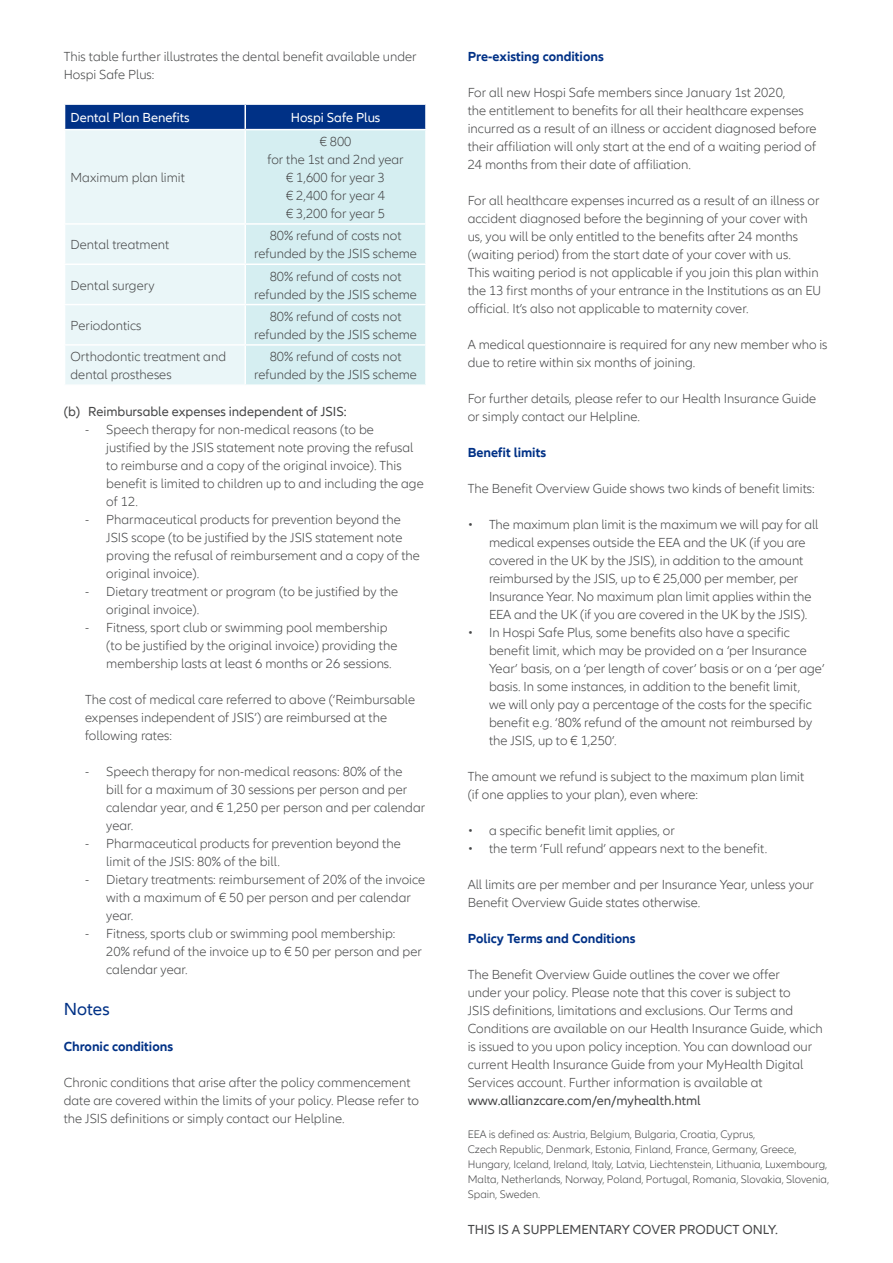
<style>
.page{position:relative;width:893px;height:1263px;background:#fff}
.page>*{position:absolute;margin:0;border:0;box-sizing:border-box;transform-origin:0 0}
.t1{font:18px "Allianz Neo";color:#003186}
.t2{font:300 13.5px/18px "Allianz Neo";color:#454647}
.t3{font:13.5px "Allianz Neo";color:#454647}
.t4{font:700 13.5px "Allianz Neo";color:#003186}
.t5{font:13.5px "Allianz Neo";color:#fff}
.t6{font:300 11.25px/15px "Allianz Neo";color:#454647}
.s1{font-weight:400}
</style>
<div class="page">
<div style="left:65px;top:130px;width:179px;height:254px;background:#eaf6f8"></div>
<div style="left:246px;top:130px;width:179px;height:254px;background:#d5eef1"></div>
<div style="left:64px;top:104px;width:361px;height:25px;background:#003186"></div>
<hr style="left:245px;top:103px;width:182px;height:2px;background:#fff">
<hr style="left:244px;top:105px;width:2px;height:24px;background:#fff">
<hr style="left:64px;top:223px;width:181px;height:2px;background:#fff">
<hr style="left:245px;top:223px;width:182px;height:2px;background:#fff">
<hr style="left:64px;top:263px;width:181px;height:2px;background:#fff">
<hr style="left:245px;top:263px;width:182px;height:2px;background:#fff">
<hr style="left:64px;top:304px;width:181px;height:1px;background:#fff">
<hr style="left:245px;top:304px;width:182px;height:1px;background:#fff">
<hr style="left:64px;top:344px;width:181px;height:2px;background:#fff">
<hr style="left:245px;top:344px;width:182px;height:2px;background:#fff">
<p class="t2" style="left:64px;top:48px;width:354px">This table further illustrates the dental benefit available under<br>Hospi Safe Plus:</p>
<p class="t5" style="left:71px;top:110px;width:121px">Dental Plan Benefits</p>
<p class="t5" style="left:291px;top:110px;width:91px">Hospi Safe Plus</p>
<p class="t2" style="left:71px;top:169px;width:116px">Maximum plan limit</p>
<p class="t2" style="left:320px;top:133px;width:33px">€ 800</p>
<p class="t2" style="left:267px;top:151px;width:138px">for the 1st and 2nd year</p>
<p class="t2" style="left:286px;top:169px;width:100px">€ 1,600 for year 3</p>
<p class="t2" style="left:286px;top:187px;width:100px">€ 2,400 for year 4</p>
<p class="t2" style="left:286px;top:205px;width:100px">€ 3,200 for year 5</p>
<p class="t2" style="left:71px;top:236px;width:100px">Dental treatment</p>
<p class="t2" style="left:254px;top:227px;width:164px;text-align:center">80% refund of costs not refunded by the JSIS scheme</p>
<p class="t2" style="left:71px;top:276px;width:85px">Dental surgery</p>
<p class="t2" style="left:254px;top:267px;width:164px;text-align:center">80% refund of costs not refunded by the JSIS scheme</p>
<p class="t2" style="left:71px;top:317px;width:72px">Periodontics</p>
<p class="t2" style="left:254px;top:308px;width:164px;text-align:center">80% refund of costs not refunded by the JSIS scheme</p>
<p class="t2" style="left:71px;top:348px;width:157px">Orthodontic treatment and dental prostheses</p>
<p class="t2" style="left:254px;top:348px;width:164px;text-align:center">80% refund of costs not refunded by the JSIS scheme</p>
<p class="t3" style="left:64px;top:404px;width:284px">(b) Reimbursable expenses independent of JSIS:</p>
<p class="t2" style="left:106px;top:421px;width:319px;text-indent:-21px">- Speech therapy for non-medical reasons (to be<br>justified by the JSIS statement note proving the refusal to reimburse and a copy of the original invoice). This benefit is limited to children up to and including the age of 12.</p>
<p class="t2" style="left:106px;top:511px;width:315px;text-indent:-21px">- Pharmaceutical products for prevention beyond the JSIS scope (to be justified by the JSIS statement note proving the refusal of reimbursement and a copy of the original invoice).</p>
<p class="t2" style="left:106px;top:583px;width:293px;text-indent:-21px">- Dietary treatment or program (to be justified by the original invoice).</p>
<p class="t2" style="left:106px;top:619px;width:293px;text-indent:-21px">- Fitness, sport club or swimming pool membership (to be justified by the original invoice) providing the membership lasts at least 6 months or 26 sessions.</p>
<p class="t2" style="left:85px;top:691px;width:332px">The cost of medical care referred to above (‘Reimbursable expenses independent of JSIS’) are reimbursed at the following rates:</p>
<p class="t2" style="left:106px;top:763px;width:320px;text-indent:-21px">- Speech therapy for non-medical reasons: 80% of the<br>bill for a maximum of 30 sessions per person and per calendar year, and € 1,250 per person and per calendar year.</p>
<p class="t2" style="left:106px;top:835px;width:296px;text-indent:-21px">- Pharmaceutical products for prevention beyond the limit of the JSIS: 80% of the bill.</p>
<p class="t2" style="left:106px;top:871px;width:320px;text-indent:-21px">- Dietary treatments: reimbursement of 20% of the invoice with a maximum of € 50 per person and per calendar year.</p>
<p class="t2" style="left:106px;top:925px;width:317px;text-indent:-21px">- Fitness, sports club or swimming pool membership:<br>20% refund of the invoice up to € 50 per person and per calendar year.</p>
<p class="t1" style="left:64px;top:998px;width:47px">Notes</p>
<p class="t4" style="left:64px;top:1038px;width:111px">Chronic conditions</p>
<p class="t2" style="left:64px;top:1073px;width:357px">Chronic conditions that arise after the policy commencement date are covered within the limits of your policy. Please refer to the JSIS definitions or simply contact our Helpline.</p>
<p class="t4" style="left:468px;top:49px;width:138px">Pre-existing conditions</p>
<p class="t2" style="left:468px;top:84px;width:350px">For all new Hospi Safe members since January 1st 2020,<br>the entitlement to benefits for all their healthcare expenses incurred as a result of an illness or accident diagnosed before their affiliation will only start at the end of a waiting period of 24 months from their date of affiliation.</p>
<p class="t2" style="left:468px;top:192px;width:353px">For all healthcare expenses incurred as a result of an illness or accident diagnosed before the beginning of your cover with us, you will be only entitled to the benefits after 24 months (waiting period) from the start date of your cover with us.</p>
<p class="t2" style="left:468px;top:264px;width:355px">This waiting period is not applicable if you join this plan within the 13 first months of your entrance in the Institutions as an EU official. It’s also not applicable to maternity cover.</p>
<p class="t2" style="left:468px;top:336px;width:361px">A medical questionnaire is required for any new member who is due to retire within six months of joining.</p>
<p class="t2" style="left:468px;top:390px;width:350px">For further details, please refer to our Health Insurance Guide or simply contact our Helpline.</p>
<p class="t4" style="left:468px;top:445px;width:80px">Benefit limits</p>
<p class="t2" style="left:468px;top:480px;width:348px">The Benefit Overview Guide shows two kinds of benefit limits:</p>
<p class="t2" style="left:489px;top:516px;width:331px;text-indent:-21px">• The maximum plan limit is the maximum we will pay for all medical expenses outside the EEA and the UK (if you are covered in the UK by the JSIS), in addition to the amount reimbursed by the JSIS, up to € 25,000 per member, per Insurance Year. No maximum plan limit applies within the EEA and the UK (if you are covered in the UK by the JSIS).</p>
<p class="t2" style="left:489px;top:624px;width:337px;text-indent:-21px">• In Hospi Safe Plus, some benefits also have a specific benefit limit, which may be provided on a ‘per Insurance Year’ basis, on a ‘per length of cover’ basis or on a ‘per age’ basis. In some instances, in addition to the benefit limit,<br>we will only pay a percentage of the costs for the specific benefit e.g. ‘80% refund of the amount not reimbursed by the JSIS, up to € 1,250’.</p>
<p class="t2" style="left:468px;top:768px;width:338px">The amount we refund is subject to the maximum plan limit (if one applies to your plan), even where:</p>
<p class="t2" style="left:468px;top:822px;width:209px">• a specific benefit limit applies, or</p>
<p class="t2" style="left:468px;top:840px;width:301px">• the term ‘Full refund’ appears next to the benefit.</p>
<p class="t2" style="left:468px;top:876px;width:348px">All limits are per member and per Insurance Year, unless your<br>Benefit Overview Guide states otherwise.</p>
<p class="t4" style="left:468px;top:931px;width:169px">Policy Terms and Conditions</p>
<p class="t2" style="left:468px;top:966px;width:357px">The Benefit Overview Guide outlines the cover we offer<br>under your policy. Please note that this cover is subject to<br>JSIS definitions, limitations and exclusions. Our Terms and Conditions are available on our Health Insurance Guide, which is issued to you upon policy inception. You can download our current Health Insurance Guide from your MyHealth Digital Services account. Further information is available at <span class="s1">www.allianzcare.com/en/myhealth.html</span></p>
<p class="t6" style="left:468px;top:1127px;width:363px">EEA is defined as: Austria, Belgium, Bulgaria, Croatia, Cyprus,<br>Czech Republic, Denmark, Estonia, Finland, France, Germany, Greece, Hungary, Iceland, Ireland, Italy, Latvia, Liechtenstein, Lithuania, Luxembourg, Malta, Netherlands, Norway, Poland, Portugal, Romania, Slovakia, Slovenia, Spain, Sweden.</p>
<p class="t3" style="left:468px;top:1222px;width:312px">THIS IS A SUPPLEMENTARY COVER PRODUCT ONLY.</p>
</div>
